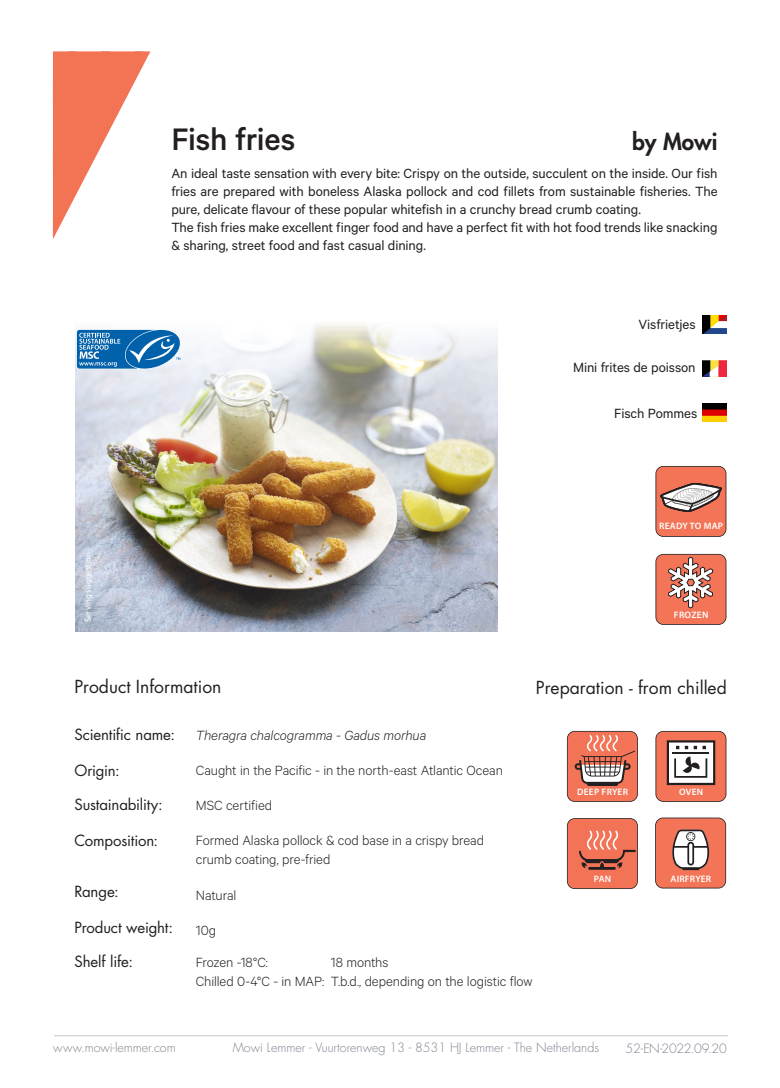
<style>
.page{position:relative;width:780px;height:1088px;background:#fff}
.page>*{position:absolute;margin:0;border:0;box-sizing:border-box;transform-origin:0 0}
.Titel{font:500 35px "Calibre";letter-spacing:-.015em;color:#231f20}
.t1{font:800 22.5px "Futura Std";color:#231f20}
.t2{font:17.5px "Futura Std";color:#231f20}
.Beschrijving{font:15px/18px "Calibre";letter-spacing:-.005em;color:#231f20;text-align:justify}
.t3{font:300 15px/18.8px "Calibre";letter-spacing:-.005em;color:#231f20}
.t4{font:15px "Futura Std";letter-spacing:-.01em;color:#231f20}
.Latijnse_benaming{font:italic 300 15px "Calibre";letter-spacing:-.005em;color:#231f20}
.benaming{font:15px "Calibre";letter-spacing:-.005em;color:#231f20}
.t5{font:300 12.5px "Futura Std";color:#7d828f}
.t6{font:300 12.5px "Futura Std";letter-spacing:-.005em;color:#808285}
.t7{font:300 12.5px "Futura Std";letter-spacing:-.025em;color:#7d828f}
.t8{font:600 9.38px "Myriad Pro";letter-spacing:.025em;color:#fff}
.t9{font:8.75px "Myriad Pro";color:#fff}
</style>
<div class="page">
<hr style="left:54px;top:1035px;width:673px;height:1px;background:#17141c">
<img style="left:702px;top:360px;width:24px;height:2px">
<img style="left:702px;top:362px;width:24px;height:15px">
<img style="left:702px;top:316px;width:24px;height:17px">
<img style="left:702px;top:403px;width:24px;height:18px">
<svg style="left:53px;top:51px;width:97px;height:188px"></svg>
<img style="left:75px;top:324px;width:422px;height:307px">
<svg style="left:655px;top:554px;width:71px;height:71px;background:#db7f6a"></svg>
<svg style="left:567px;top:731px;width:70px;height:71px;background:#d67b67"></svg>
<svg style="left:655px;top:731px;width:71px;height:71px"></svg>
<svg style="left:76px;top:326px;width:107px;height:46px"></svg>
<svg style="left:655px;top:817px;width:71px;height:71px"></svg>
<svg style="left:655px;top:466px;width:71px;height:71px;background:#d87f6b"></svg>
<svg style="left:567px;top:818px;width:70px;height:71px;background:#df7158"></svg>
<p class="Titel" style="left:171px;top:119px;width:126px">Fish fries</p>
<h2 class="t1" style="left:632px;top:128px;width:87px">by Mowi</h2>
<p class="Beschrijving" style="left:171px;top:164px;width:548px">An ideal taste sensation with every bite: Crispy on the outside, succulent on the inside. Our fish fries are prepared with boneless Alaska pollock and cod fillets from sustainable fisheries. The pure, delicate flavour of these popular whitefish in a crunchy bread crumb coating.</p>
<p class="Beschrijving" style="left:171px;top:218px;width:548px">The fish fries make excellent finger food and have a perfect fit with hot food trends like snacking &amp; sharing, street food and fast casual dining.</p>
<p class="benaming" style="left:638px;top:316px;width:59px">Visfrietjes</p>
<p class="Beschrijving" style="left:573px;top:358px;width:124px">Mini frites de poisson</p>
<p class="Beschrijving" style="left:614px;top:404px;width:84px">Fisch Pommes</p>
<p class="t9" style="left:83px;top:622px;width:72px;rotate:-90deg">Serving suggestion</p>
<p class="t8" style="left:659px;top:520px;width:65px">READY TO MAP</p>
<p class="t8" style="left:674px;top:610px;width:36px">FROZEN</p>
<p class="t2" style="left:74px;top:676px;width:148px">Product Information</p>
<p class="t2" style="left:536px;top:676px;width:192px">Preparation - from chilled</p>
<p class="t4" style="left:74px;top:725px;width:102px">Scientific name:</p>
<p class="t4" style="left:74px;top:761px;width:47px">Origin:</p>
<p class="t4" style="left:74px;top:795px;width:90px">Sustainability:</p>
<p class="t4" style="left:74px;top:831px;width:85px">Composition:</p>
<p class="t4" style="left:74px;top:882px;width:46px">Range:</p>
<p class="t4" style="left:74px;top:917px;width:100px">Product weight:</p>
<p class="t4" style="left:74px;top:952px;width:60px">Shelf life:</p>
<p class="Latijnse_benaming" style="left:196px;top:726px;width:232px">Theragra chalcogramma - Gadus morhua</p>
<p class="t3" style="left:196px;top:760px;width:308px">Caught in the Pacific - in the north-east Atlantic Ocean</p>
<p class="t3" style="left:196px;top:795px;width:78px">MSC certified</p>
<p class="t3" style="left:196px;top:830px;width:290px">Formed Alaska pollock &amp; cod base in a crispy bread crumb coating, pre-fried</p>
<p class="t3" style="left:196px;top:885px;width:42px">Natural</p>
<p class="t3" style="left:196px;top:921px;width:22px">10g</p>
<p class="t3" style="left:196px;top:952px;width:73px">Frozen -18°C:</p>
<p class="t3" style="left:331px;top:952px;width:59px">18 months</p>
<p class="t3" style="left:196px;top:971px;width:338px">Chilled 0-4°C - in MAP: T.b.d., depending on the logistic flow</p>
<p class="t8" style="left:577px;top:787px;width:52px">DEEP FRYER</p>
<p class="t8" style="left:679px;top:787px;width:26px">OVEN</p>
<p class="t8" style="left:670px;top:873px;width:42px">AIRFRYER</p>
<p class="t8" style="left:594px;top:874px;width:19px">PAN</p>
<p class="t6" style="left:53px;top:1040px;width:124px">www.mowi-lemmer.com</p>
<p class="t5" style="left:233px;top:1040px;width:368px">Mowi Lemmer - Vuurtorenweg 13 - 8531 HJ Lemmer - The Netherlands</p>
<p class="t7" style="left:625px;top:1041px;width:103px">52-EN-2022.09.20</p>
</div>
